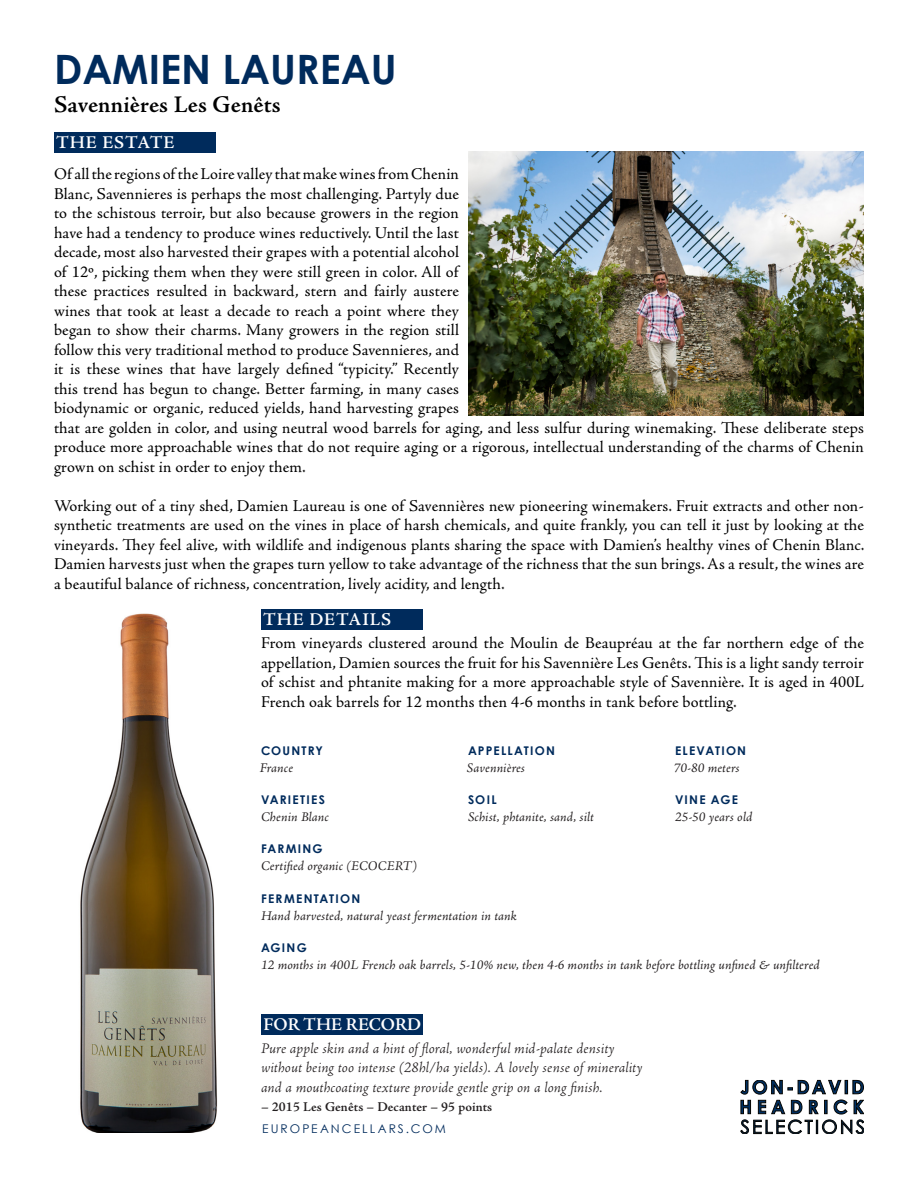
<style>
.page{position:relative;width:918px;height:1188px;background:#fff}
.page>*{position:absolute;margin:0;border:0;box-sizing:border-box;transform-origin:0 0}
.t1{font:700 40.5px "Century Gothic";color:#002b5c}
.t2{font:600 24px "Adobe Jenson Pro";letter-spacing:.005em;color:#000}
.t3{font:600 18px "Adobe Jenson Pro";letter-spacing:.05em;color:#fff}
.t4{font:600 18px "Adobe Jenson Pro";color:#fff}
.t5{font:16.5px/19.5px "Adobe Jenson Pro";letter-spacing:.005em;color:#000;text-align:justify}
.t6{font:italic 300 15px/19.5px "Adobe Jenson Pro";letter-spacing:.005em;color:#231f20}
.t7{font:italic 13.5px "Adobe Jenson Pro";letter-spacing:.005em;color:#231f20}
.t8{font:600 13.5px "Adobe Jenson Pro";letter-spacing:.005em;color:#231f20}
.t9{font:700 12px "Century Gothic";letter-spacing:.105em;color:#002b5c}
.t10{font:12px "Century Gothic";letter-spacing:.17em;color:#002b5c}
</style>
<div class="page">
<img style="left:468px;top:152px;width:396px;height:264px">
<div style="left:261px;top:609px;width:162px;height:20px;background:#002b5c"></div>
<div style="left:54px;top:132px;width:162px;height:20px;background:#002b5c"></div>
<div style="left:261px;top:1014px;width:162px;height:20px;background:#002b5c"></div>
<svg style="left:741px;top:1080px;width:41px;height:14px"></svg>
<svg style="left:788px;top:1080px;width:53px;height:14px"></svg>
<div style="left:845px;top:1080px;width:3px;height:14px;border:1px solid #040503"></div>
<svg style="left:853px;top:1080px;width:11px;height:14px"></svg>
<svg style="left:741px;top:1100px;width:10px;height:14px"></svg>
<svg style="left:758px;top:1100px;width:8px;height:14px"></svg>
<svg style="left:772px;top:1100px;width:13px;height:14px"></svg>
<svg style="left:791px;top:1100px;width:11px;height:14px"></svg>
<svg style="left:809px;top:1100px;width:9px;height:14px"></svg>
<div style="left:824px;top:1100px;width:3px;height:14px;background:#002f61;border:1px solid #040503"></div>
<svg style="left:834px;top:1100px;width:13px;height:14px"></svg>
<svg style="left:854px;top:1100px;width:10px;height:14px"></svg>
<svg style="left:741px;top:1120px;width:123px;height:14px"></svg>
<img style="left:80px;top:613px;width:138px;height:519px">
<h1 class="t1" style="left:54px;top:44px;width:344px">DAMIEN LAUREAU</h1>
<p class="t2" style="left:54px;top:91px;width:228px">Savennières Les Genêts</p>
<p class="t3" style="left:56px;top:132px;width:120px">THE ESTATE</p>
<p class="t5" style="left:54px;top:164px;width:812px;text-align:left">Of all the regions of the Loire valley that make wines from Chenin<br>Blanc, Savennieres is perhaps the most challenging. Partyly due<br>to the schistous terroir, but also because growers in the region<br>have had a tendency to produce wines reductively. Until the last<br>decade, most also harvested their grapes with a potential alcohol<br>of 12º, picking them when they were still green in color. All of<br>these practices resulted in backward, stern and fairly austere<br>wines that took at least a decade to reach a point where they<br>began to show their charms. Many growers in the region still<br>follow this very traditional method to produce Savennieres, and<br>it is these wines that have largely defined “typicity.” Recently<br>this trend has begun to change. Better farming, in many cases<br>biodynamic or organic, reduced yields, hand harvesting grapes<br>that are golden in color, and using neutral wood barrels for aging, and less sulfur during winemaking. These deliberate steps produce more approachable wines that do not require aging or a rigorous, intellectual understanding of the charms of Chenin grown on schist in order to enjoy them.</p>
<p class="t5" style="left:54px;top:496px;width:812px">Working out of a tiny shed, Damien Laureau is one of Savennières new pioneering winemakers. Fruit extracts and other non&shy;synthetic treatments are used on the vines in place of harsh chemicals, and quite frankly, you can tell it just by looking at the vineyards. They feel alive, with wildlife and indigenous plants sharing the space with Damien’s healthy vines of Chenin Blanc.<br>Damien harvests just when the grapes turn yellow to take advantage of the richness that the sun brings. As a result, the wines are a beautiful balance of richness, concentration, lively acidity, and length.</p>
<p class="t3" style="left:263px;top:609px;width:130px">THE DETAILS</p>
<p class="t5" style="left:261px;top:634px;width:605px">From vineyards clustered around the Moulin de Beaupréau at the far northern edge of the appellation, Damien sources the fruit for his Savennière Les Genêts. This is a light sandy terroir of schist and phtanite making for a more approachable style of Savennière. It is aged in 400L French oak barrels for 12 months then 4-6 months in tank before bottling.</p>
<p class="t9" style="left:261px;top:743px;width:63px">COUNTRY</p>
<p class="t9" style="left:468px;top:743px;width:88px">APPELLATION</p>
<p class="t9" style="left:675px;top:743px;width:73px">ELEVATION</p>
<p class="t7" style="left:467px;top:760px;width:60px">Savennières</p>
<p class="t7" style="left:468px;top:809px;width:127px">Schist, phtanite, sand, silt</p>
<p class="t7" style="left:260px;top:760px;width:35px">France</p>
<p class="t7" style="left:261px;top:809px;width:69px">Chenin Blanc</p>
<p class="t7" style="left:675px;top:809px;width:79px">25-50 years old</p>
<p class="t7" style="left:674px;top:760px;width:67px">70-80 meters</p>
<p class="t9" style="left:261px;top:792px;width:66px">VARIETIES</p>
<p class="t9" style="left:468px;top:792px;width:30px">SOIL</p>
<p class="t9" style="left:675px;top:792px;width:64px">VINE AGE</p>
<p class="t9" style="left:261px;top:841px;width:63px">FARMING</p>
<p class="t7" style="left:261px;top:858px;width:157px">Certified organic (ECOCERT)</p>
<p class="t7" style="left:261px;top:908px;width:257px">Hand harvested, natural yeast fermentation in tank</p>
<p class="t7" style="left:261px;top:957px;width:560px">12 months in 400L French oak barrels, 5-10% new, then 4-6 months in tank before bottling unfined &amp; unfiltered</p>
<p class="t9" style="left:261px;top:891px;width:101px">FERMENTATION</p>
<p class="t9" style="left:261px;top:940px;width:47px">AGING</p>
<p class="t4" style="left:263px;top:1014px;width:159px">FOR THE RECORD</p>
<p class="t6" style="left:261px;top:1039px;width:383px">Pure apple skin and a hint of floral, wonderful mid-palate density without being too intense (28hl/ha yields). A lovely sense of minerality and a mouthcoating texture provide gentle grip on a long finish.</p>
<p class="t8" style="left:261px;top:1099px;width:233px">– 2015 Les Genêts – Decanter – 95 points</p>
<p class="t10" style="left:262px;top:1121px;width:185px">EUROPEANCELLARS.COM</p>
</div>
